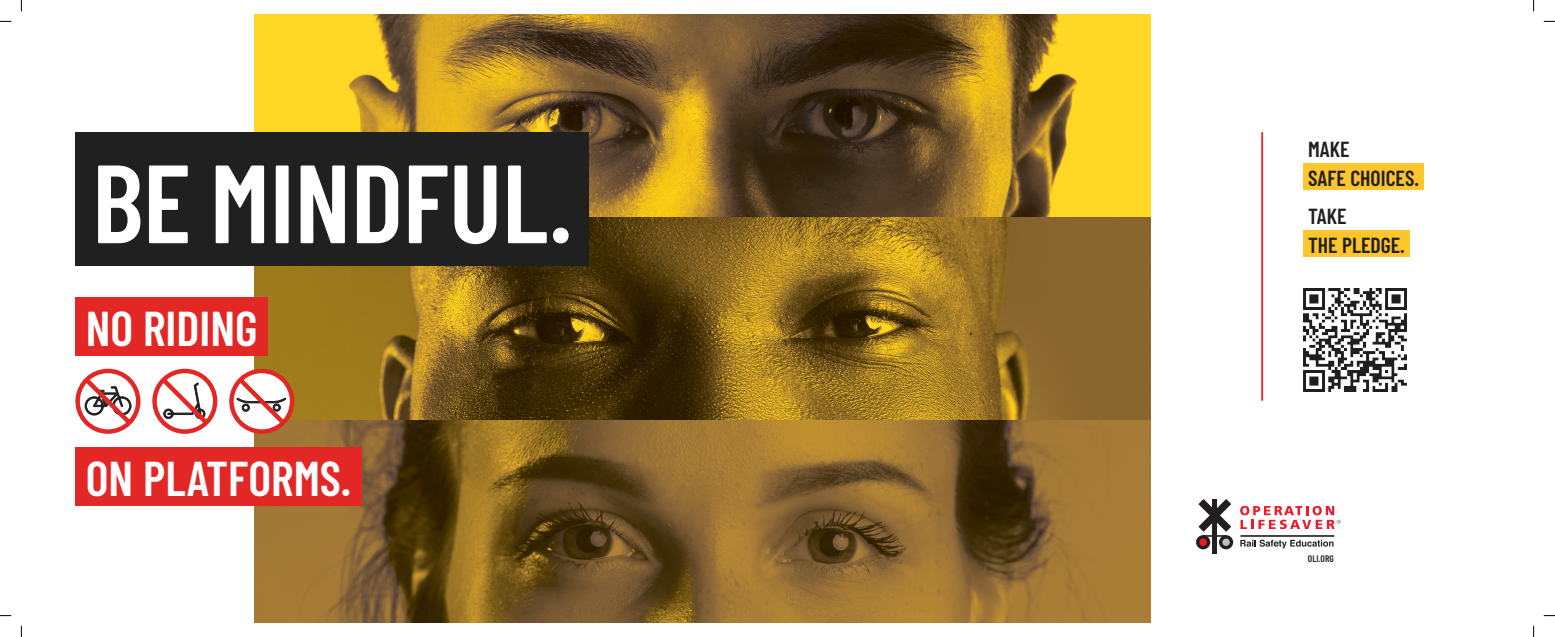
<style>
.page{position:relative;width:1555px;height:637px;background:#fff}
.page>*{position:absolute;margin:0;border:0;box-sizing:border-box;transform-origin:0 0}
.t1{font:600 111px "Barlow Condensed";color:#fff}
.t2{font:600 48.75px "Barlow Condensed";color:#fff}
.t3{font:600 21.75px/28.5px "Barlow Condensed";color:#202020}
.t4{font:600 9.45px "Barlow Condensed";letter-spacing:.005em;color:#202020}
</style>
<div class="page">
<img style="left:255px;top:15px;width:895px;height:607px">
<div style="left:75px;top:132px;width:514px;height:133px;background:#202020"></div>
<div style="left:75px;top:297px;width:193px;height:58px;background:#e22725"></div>
<div style="left:75px;top:447px;width:287px;height:58px;background:#e22725"></div>
<hr style="left:1240px;top:535px;width:94px;height:2px;background:#231f20">
<svg style="left:1240px;top:506px;width:100px;height:23px"></svg>
<div style="left:1212px;top:499px;width:5px;height:55px;background:#231f20"></div>
<div style="left:1219px;top:535px;width:14px;height:14px;background:#231f20;border-radius:50%"></div>
<svg style="left:1196px;top:499px;width:35px;height:50px"></svg>
<div style="left:1222px;top:538px;width:8px;height:8px;background:#bcbdc0;border-radius:50%"></div>
<svg style="left:1240px;top:539px;width:93px;height:9px"></svg>
<svg style="left:75px;top:368px;width:66px;height:66px"></svg>
<svg style="left:152px;top:368px;width:66px;height:66px"></svg>
<svg style="left:229px;top:368px;width:66px;height:67px"></svg>
<div style="left:1303px;top:164px;width:121px;height:26px;background:#fec52c"></div>
<div style="left:1303px;top:231px;width:107px;height:26px;background:#fec52c"></div>
<hr style="left:1261px;top:132px;width:2px;height:269px;background:#e22725">
<img style="left:1303px;top:288px;width:103px;height:103px">
<h1 class="t1" style="left:92px;top:124px;width:482px">BE MINDFUL.</h1>
<h2 class="t2" style="left:86px;top:293px;width:173px">NO RIDING</h2>
<h2 class="t2" style="left:86px;top:443px;width:267px">ON PLATFORMS.</h2>
<p class="t3" style="left:1308px;top:133px;width:112px">MAKE<br>SAFE CHOICES.</p>
<p class="t3" style="left:1308px;top:200px;width:98px">TAKE<br>THE PLEDGE.</p>
<p class="t4" style="left:1308px;top:551px;width:27px">OLI.ORG</p>
</div>
